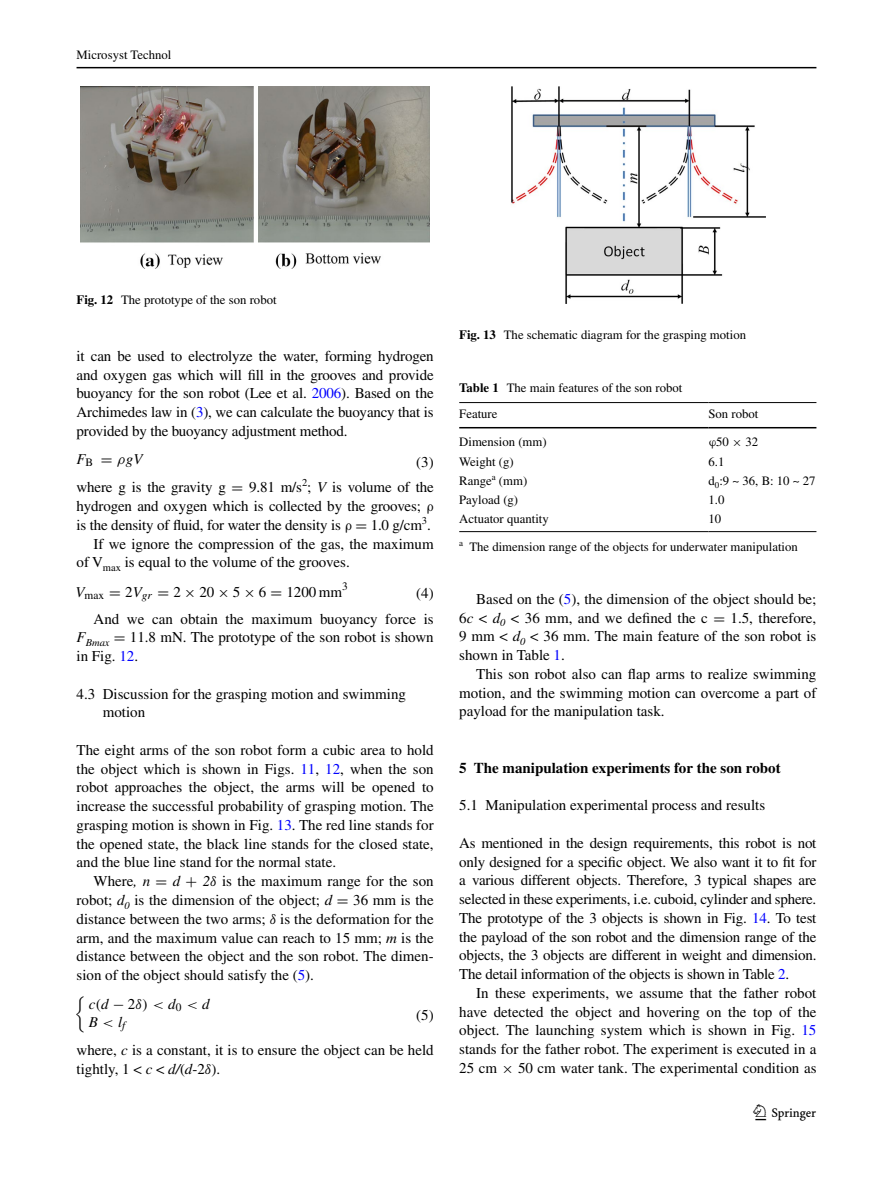
<style>
.page{position:relative;width:893px;height:1187px;background:#fff}
.page>*{position:absolute;margin:0;border:0;box-sizing:border-box;transform-origin:0 0}
.t1{font:22.5px "Springnew";color:#000}
.t2{font:15px/18.8px "Times";color:#000;text-align:justify}
.t3{font:700 15px "Times";color:#000}
.t4{font:15px "MTMI";color:#000}
.t5{font:italic 15px "Times";color:#000}
.t6{font:12.75px "Times";color:#000}
.t7{font:11.4px "Times";color:#000}
.s1{font-weight:700}
.s2{color:#00f}
.s3{font-family:"MTSY"}
.s4{font-style:italic}
.s5{font-family:"MTGU"}
.s6{font-family:"MTSYN";font-style:normal}
.s7{font-family:"MTMI";font-style:normal}
.s8{font-family:"MTSYN"}
.s9{font-family:"MTMI"}
.s10{font-family:"Times";font-style:italic}
.s11{font-family:"Times"}
</style>
<div class="page">
<hr style="left:77px;top:67px;width:739px;height:1px;background:#000">
<img style="left:81px;top:87px;width:349px;height:181px">
<img style="left:511px;top:87px;width:254px;height:217px">
<hr style="left:459px;top:402px;width:249px;height:1px;background:#000">
<hr style="left:459px;top:427px;width:249px;height:1px;background:#000">
<hr style="left:708px;top:402px;width:108px;height:1px;background:#000">
<hr style="left:708px;top:427px;width:108px;height:1px;background:#000">
<hr style="left:459px;top:531px;width:249px;height:1px;background:#000">
<hr style="left:708px;top:531px;width:108px;height:1px;background:#000">
<p class="t6" style="left:77px;top:48px;width:96px">Microsyst Technol</p>
<p class="t6" style="left:77px;top:292px;width:202px"><span class="s1">Fig. 12</span> The prototype of the son robot</p>
<p class="t2" style="left:77px;top:346px;width:359px">it can be used to electrolyze the water, forming hydrogen and oxygen gas which will fill in the grooves and provide buoyancy for the son robot (Lee et al. <span class="s2">2006</span>). Based on the Archimedes law in (<span class="s2">3</span>), we can calculate the buoyancy that is provided by the buoyancy adjustment method.</p>
<p class="t2" style="left:77px;top:477px;width:359px">where g is the gravity g <span class="s3">=</span> 9.81 m/s<sup>2</sup>; <span class="s4">V</span> is volume of the</p>
<p class="t2" style="left:77px;top:496px;width:359px">hydrogen and oxygen which is collected by the grooves; <span class="s5">ρ</span></p>
<p class="t2" style="left:77px;top:515px;width:356px">is the density of fluid, for water the density is <span class="s5">ρ</span> <span class="s3">=</span> 1.0 g/cm<sup>3</sup>.</p>
<p class="t2" style="left:94px;top:534px;width:342px">If we ignore the compression of the gas, the maximum</p>
<p class="t2" style="left:77px;top:552px;width:275px">of V<sub>max</sub> is equal to the volume of the grooves.</p>
<p class="t5" style="left:76px;top:453px;width:68px">F<sub>B</sub> <span class="s6">=</span> <span class="s7">ρ</span>gV</p>
<p class="t2" style="left:416px;top:452px;width:19px">(3)</p>
<p class="t7" style="left:342px;top:580px;width:7px">3</p>
<p class="t2" style="left:75px;top:582px;width:268px"><span class="s4">V</span><sub>max</sub> <span class="s8">=</span>2<span class="s4">V</span><sub>gr</sub> <span class="s8">=</span>2<span class="s8">×</span>20<span class="s8">×</span>5<span class="s8">×</span>6<span class="s8">=</span>1200mm</p>
<p class="t2" style="left:416px;top:583px;width:19px">(4)</p>
<p class="t2" style="left:77px;top:609px;width:359px;text-indent:17px">And we can obtain the maximum buoyancy force is <span class="s4">F</span><sub>Bmax</sub> <span class="s3">=</span> 11.8 mN. The prototype of the son robot is shown in Fig. <span class="s2">12</span>.</p>
<p class="t2" style="left:103px;top:684px;width:305px;text-indent:-26px">4.3 Discussion for the grasping motion and swimming motion</p>
<p class="t2" style="left:77px;top:740px;width:359px">The eight arms of the son robot form a cubic area to hold the object which is shown in Figs. <span class="s2">11</span>, <span class="s2">12</span>, when the son robot approaches the object, the arms will be opened to increase the successful probability of grasping motion. The grasping motion is shown in Fig. <span class="s2">13</span>. The red line stands for the opened state, the black line stands for the closed state, and the blue line stand for the normal state.</p>
<p class="t2" style="left:77px;top:871px;width:359px;text-indent:17px">Where<span class="s4">, n</span> <span class="s3">=</span> <span class="s4">d</span> <span class="s3">+</span> <span class="s4">2</span><span class="s9">δ</span> is the maximum range for the son robot; <span class="s4">d</span><sub>0</sub> is the dimension of the object; <span class="s4">d</span> <span class="s3">=</span> 36 mm is the distance between the two arms; <span class="s9">δ</span> is the deformation for the arm, and the maximum value can reach to 15 mm; <span class="s4">m</span> is the distance between the object and the son robot. The dimen&shy;sion of the object should satisfy the (<span class="s2">5</span>).</p>
<p class="t4" style="left:89px;top:998px;width:122px"><span class="s10">c</span>(<span class="s10">d</span><span class="s8">−</span><span class="s11">2</span>δ)&lt;<span class="s10">d</span><sub>0</sub> &lt;<span class="s10">d</span></p>
<p class="t5" style="left:89px;top:1016px;width:38px">B<span class="s7">&lt;</span>l<sub>f</sub></p>
<p class="t2" style="left:416px;top:1005px;width:19px">(5)</p>
<p class="t2" style="left:77px;top:1040px;width:359px">where, <span class="s4">c</span> is a constant, it is to ensure the object can be held tightly, 1 &lt; <span class="s4">c</span> &lt; <span class="s4">d/</span>(<span class="s4">d</span>-2<span class="s9">δ</span>).</p>
<p class="t6" style="left:459px;top:328px;width:288px"><span class="s1">Fig. 13</span> The schematic diagram for the grasping motion</p>
<p class="t6" style="left:459px;top:381px;width:225px"><span class="s1">Table 1</span> The main features of the son robot</p>
<p class="t6" style="left:459px;top:406px;width:40px">Feature</p>
<p class="t6" style="left:708px;top:406px;width:51px">Son robot</p>
<p class="t6" style="left:459px;top:435px;width:89px">Dimension (mm)</p>
<p class="t6" style="left:708px;top:435px;width:51px"><span class="s5">ϕ</span>50 <span class="s3">×</span> 32</p>
<p class="t6" style="left:459px;top:454px;width:56px">Weight (g)</p>
<p class="t6" style="left:708px;top:454px;width:17px">6.1</p>
<p class="t6" style="left:459px;top:473px;width:70px">Range<sup>a</sup> (mm)</p>
<p class="t6" style="left:708px;top:473px;width:109px">d<sub>0</sub>:9 ~ 36, B: 10 ~ 27</p>
<p class="t6" style="left:459px;top:492px;width:60px">Payload (g)</p>
<p class="t6" style="left:708px;top:492px;width:17px">1.0</p>
<p class="t6" style="left:459px;top:511px;width:91px">Actuator quantity</p>
<p class="t6" style="left:708px;top:511px;width:14px">10</p>
<p class="t6" style="left:459px;top:540px;width:340px"><sup>a</sup> The dimension range of the objects for underwater manipulation</p>
<p class="t2" style="left:459px;top:589px;width:359px;text-indent:17px">Based on the (<span class="s2">5</span>), the dimension of the object should be; 6<span class="s4">c</span> &lt; <span class="s4">d</span><sub>0</sub> &lt; 36 mm, and we defined the c <span class="s3">=</span> 1.5, therefore, 9 mm &lt; <span class="s4">d</span><sub>0</sub> &lt; 36 mm. The main feature of the son robot is shown in Table <span class="s2">1</span>.</p>
<p class="t2" style="left:459px;top:664px;width:359px;text-indent:17px">This son robot also can flap arms to realize swimming motion, and the swimming motion can overcome a part of payload for the manipulation task.</p>
<p class="t3" style="left:459px;top:758px;width:323px">5 The manipulation experiments for the son robot</p>
<p class="t2" style="left:459px;top:795px;width:307px">5.1 Manipulation experimental process and results</p>
<p class="t2" style="left:459px;top:833px;width:359px">As mentioned in the design requirements, this robot is not only designed for a specific object. We also want it to fit for a various different objects. Therefore, 3 typical shapes are selected in these experiments, i.e. cuboid, cylinder and sphere.<br>The prototype of the 3 objects is shown in Fig. <span class="s2">14</span>. To test the payload of the son robot and the dimension range of the objects, the 3 objects are different in weight and dimension.<br>The detail information of the objects is shown in Table <span class="s2">2</span>.</p>
<p class="t2" style="left:459px;top:983px;width:359px;text-indent:17px">In these experiments, we assume that the father robot have detected the object and hovering on the top of the object. The launching system which is shown in Fig. <span class="s2">15 </span>stands for the father robot. The experiment is executed in a 25 cm <span class="s3">×</span> 50 cm water tank. The experimental condition as</p>
<h1 class="t1" style="left:755px;top:1104px;width:62px">1 3</h1>
</div>
